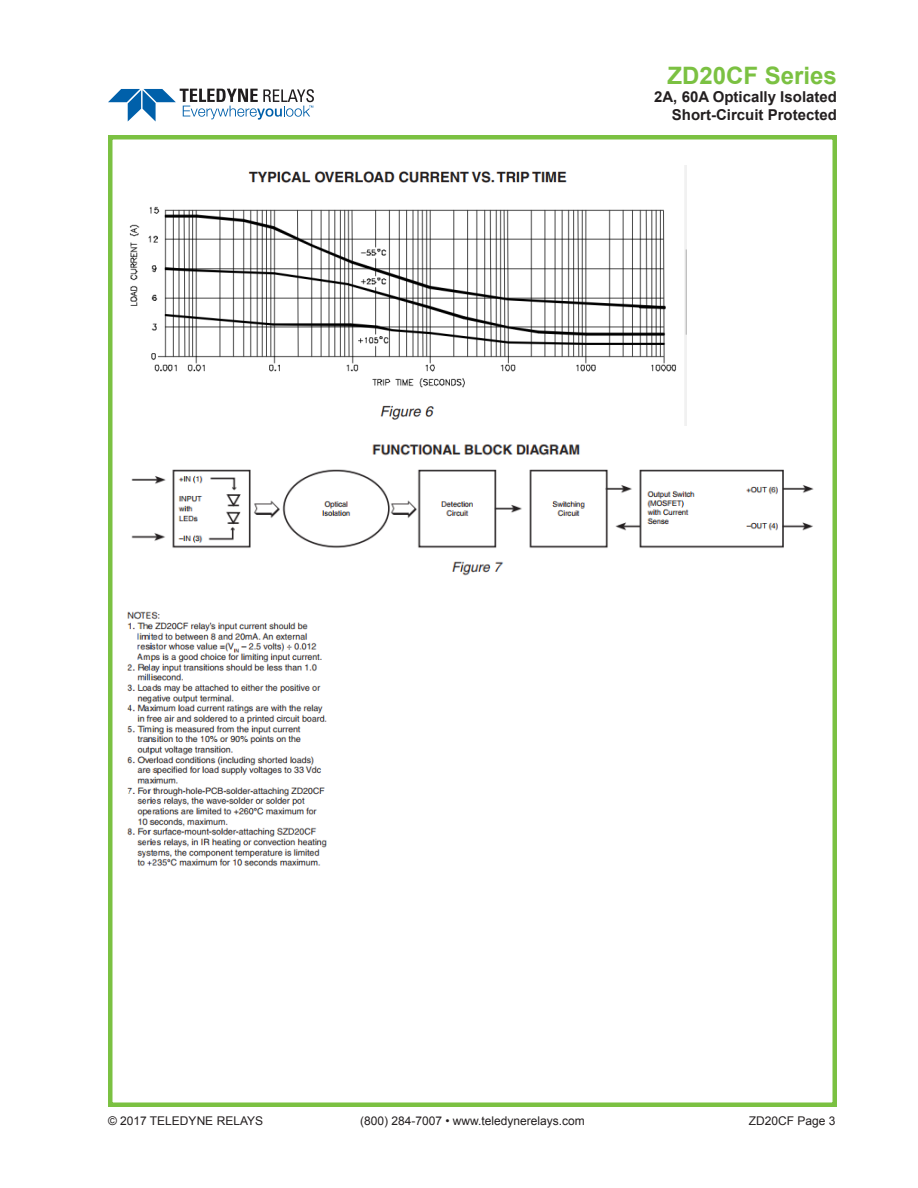
<style>
.page{position:relative;width:918px;height:1188px;background:#fff}
.page>*{position:absolute;margin:0;border:0;box-sizing:border-box;transform-origin:0 0}
.t1{font:700 24px "Arial";color:#7bc142}
.t2{font:700 15px/18px "Arial";color:#231f20;text-align:right}
.t3{font:12px "Arial";color:#231f20}
</style>
<div class="page">
<div style="left:108px;top:135px;width:729px;height:972px;border:4px solid #7bc142"></div>
<svg style="left:108px;top:89px;width:206px;height:33px"></svg>
<img style="left:129px;top:166px;width:557px;height:259px">
<img style="left:131px;top:444px;width:683px;height:132px">
<img style="left:127px;top:611px;width:200px;height:255px">
<h1 class="t1" style="left:668px;top:60px;width:171px">ZD20CF Series</h1>
<p class="t2" style="left:654px;top:89px;width:184px">2A, 60A Optically Isolated<br>Short-Circuit Protected</p>
<p class="t3" style="left:108px;top:1113px;width:157px">© 2017 TELEDYNE RELAYS</p>
<p class="t3" style="left:360px;top:1113px;width:226px">(800) 284-7007 • www.teledynerelays.com</p>
<p class="t3" style="left:749px;top:1113px;width:88px">ZD20CF Page 3</p>
</div>
